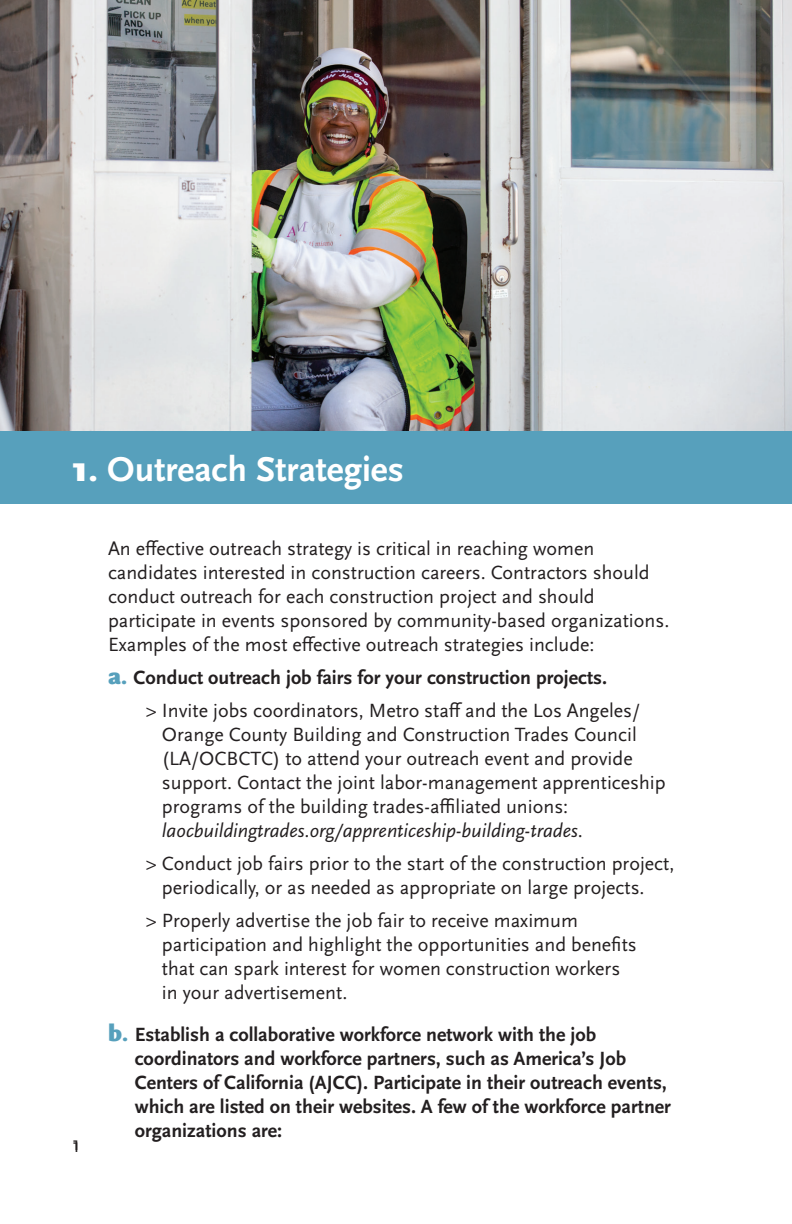
<style>
.page{position:relative;width:792px;height:1224px;background:#fff}
.page>*{position:absolute;margin:0;border:0;box-sizing:border-box;transform-origin:0 0}
.t1{font:700 36px "Scala Sans Pro";color:#fff}
.t2{font:20px/24px "Scala Sans Pro";color:#231f20}
.t3{font:700 20px/24px "Scala Sans Pro";color:#231f20}
.s1{font-weight:900}
.s2{font-weight:900;font-size:24px;color:#57a0bc}
.s3{font-weight:400}
.s4{font-style:italic}
</style>
<div class="page">
<img style="left:0;top:0;width:792px;height:431px">
<div style="left:0;top:431px;width:792px;height:73px;background:#57a0bc"></div>
<h1 class="t1" style="left:72px;top:449px;width:333px"><span class="s1">1.</span> Outreach Strategies</h1>
<p class="t2" style="left:72px;top:1133px;width:9px">1</p>
<p class="t2" style="left:108px;top:536px;width:563px">An effective outreach strategy is critical in reaching women candidates interested in construction careers. Contractors should conduct outreach for each construction project and should participate in events sponsored by community-based organizations.<br>Examples of the most effective outreach strategies include:</p>
<p class="t3" style="left:146px;top:661px;width:496px;line-height:33px;text-indent:-38px"><span class="s2">a.</span> Conduct outreach job fairs for your construction projects.<br><span class="s3">&gt; Invite jobs coordinators, Metro staff and the Los Angeles/</span></p>
<p class="t2" style="left:162px;top:722px;width:505px">Orange County Building and Construction Trades Council (LA/OCBCTC) to attend your outreach event and provide support. Contact the joint labor-management apprenticeship programs of the building trades-affiliated unions: <span class="s4">laocbuildingtrades.org/apprenticeship-building-trades</span>.</p>
<p class="t2" style="left:162px;top:851px;width:514px;text-indent:-16px">&gt; Conduct job fairs prior to the start of the construction project, periodically, or as needed as appropriate on large projects.</p>
<p class="t2" style="left:162px;top:908px;width:476px;text-indent:-16px">&gt; Properly advertise the job fair to receive maximum participation and highlight the opportunities and benefits that can spark interest for women construction workers in your advertisement.</p>
<p class="t3" style="left:135px;top:1022px;width:538px;text-indent:-27px"><span class="s2">b.</span> Establish a collaborative workforce network with the job coordinators and workforce partners, such as America’s Job Centers of California (AJCC). Participate in their outreach events, which are listed on their websites. A few of the workforce partner organizations are:</p>
</div>
